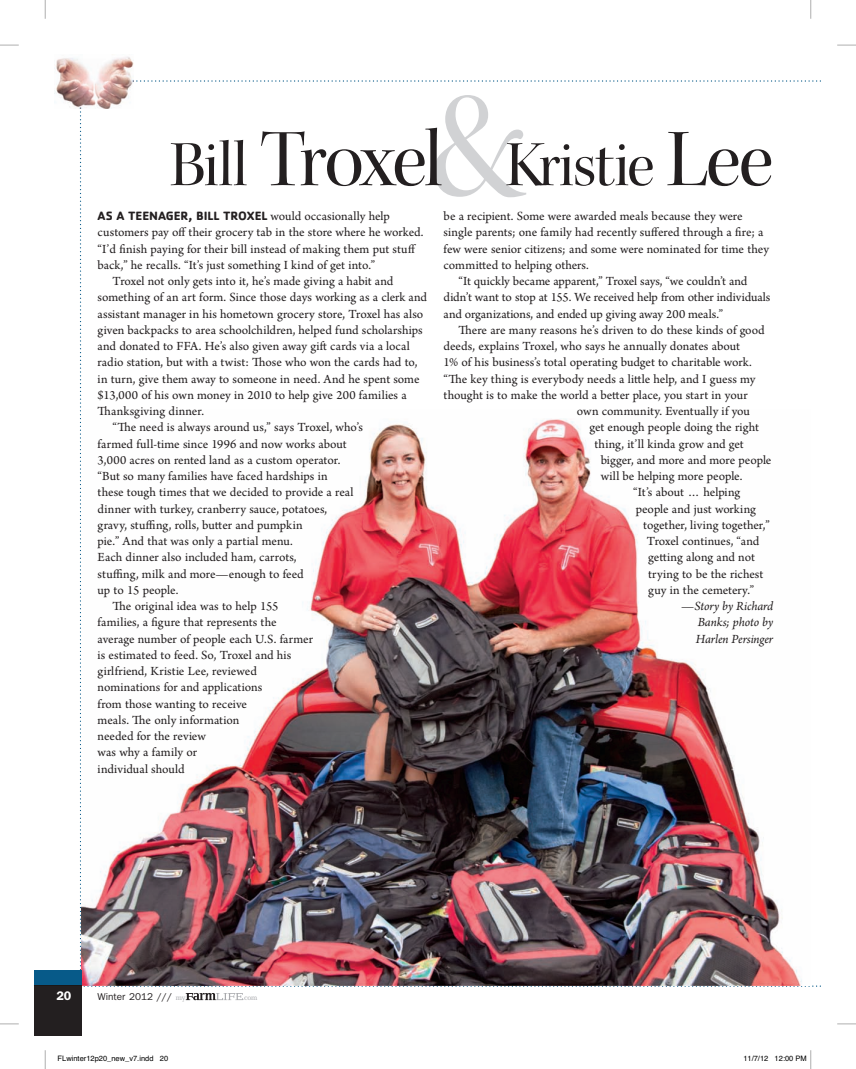
<style>
.page{position:relative;width:856px;height:1069px;background:#fff}
.page>*{position:absolute;margin:0;border:0;box-sizing:border-box;transform-origin:0 0}
.t1{font:157.75px "Kepler Std Disp";color:#d1d2d4}
.t2{font:65px "Kepler Std Disp";letter-spacing:-.02em;color:#231f20}
.t3{font:13.12px "Arno Pro";color:#231f20}
.t4{font:italic 13.12px/16.2px "Arno Pro";letter-spacing:-.01em;color:#231f20;text-align:justify}
.t5{font:13.12px "Arno Pro";letter-spacing:.02em;color:#231f20}
.t6{font:700 12.5px "Cachet";letter-spacing:-.01em;color:#231f20}
.t7{font:600 12.5px "ITC Franklin Gothic Std";color:#fff}
.t8{font:10px "ITC Franklin Gothic Std";color:#231f20}
.t9{font:7.5px "Helvetica";color:#000}
.t10{font:7.12px "Candida Std";color:#a8a9ad}
.s1{font-size:82.5px}
.s2{font-family:"Arno Pro";font-weight:400;font-size:13.12px}
.s3{font-family:"Candida Std";font-size:7.12px;color:#a8a9ad}
</style>
<div class="page">
<img style="left:54px;top:56px;width:79px;height:24px">
<div style="left:34px;top:985px;width:47px;height:50px;background:#231f20"></div>
<svg style="left:186px;top:993px;width:57px;height:7px"></svg>
<svg style="left:0;top:44px;width:19px;height:2px"></svg>
<svg style="left:837px;top:44px;width:18px;height:2px"></svg>
<svg style="left:0;top:1023px;width:19px;height:2px"></svg>
<svg style="left:837px;top:1023px;width:18px;height:2px"></svg>
<svg style="left:44px;top:0;width:2px;height:19px"></svg>
<svg style="left:44px;top:1050px;width:2px;height:19px"></svg>
<svg style="left:810px;top:0;width:1px;height:19px"></svg>
<svg style="left:810px;top:1050px;width:1px;height:19px"></svg>
<img style="left:34px;top:80px;width:786px;height:907px">
<h1 class="t1" style="left:428px;top:48px;width:104px">&amp;</h1>
<h2 class="t2" style="left:170px;top:125px;width:604px">Bill <span class="s1">Troxel</span> Kristie <span class="s1">Lee</span></h2>
<p class="t6" style="left:98px;top:212px;width:294px">AS A TEENAGER, BILL TROXEL <span class="s2">would occasionally help</span></p>
<p class="t3" style="left:98px;top:227px;width:327px">customers pay off their grocery tab in the store where he worked.</p>
<p class="t3" style="left:98px;top:244px;width:319px">“I’d finish paying for their bill instead of making them put stuff</p>
<p class="t3" style="left:98px;top:260px;width:279px">back,” he recalls. “It’s just something I kind of get into.”</p>
<p class="t3" style="left:113px;top:276px;width:282px">Troxel not only gets into it, he’s made giving a habit and</p>
<p class="t3" style="left:98px;top:292px;width:331px">something of an art form. Since those days working as a clerk and</p>
<p class="t3" style="left:98px;top:309px;width:327px">assistant manager in his hometown grocery store, Troxel has also</p>
<p class="t3" style="left:98px;top:325px;width:326px">given backpacks to area schoolchildren, helped fund scholarships</p>
<p class="t3" style="left:98px;top:341px;width:313px">and donated to FFA. He’s also given away gif cards via a local</p>
<p class="t3" style="left:98px;top:357px;width:321px">radio station, but with a twist: Tose who won the cards had to,</p>
<p class="t3" style="left:98px;top:374px;width:323px">in turn, give them away to someone in need. And he spent some</p>
<p class="t3" style="left:98px;top:390px;width:310px">$13,000 of his own money in 2010 to help give 200 families a</p>
<p class="t5" style="left:98px;top:406px;width:108px">Tanksgiving dinner.</p>
<p class="t3" style="left:113px;top:422px;width:252px">“Te need is always around us,” says Troxel, who’s</p>
<p class="t3" style="left:98px;top:439px;width:250px">farmed full-time since 1996 and now works about</p>
<p class="t3" style="left:98px;top:455px;width:244px">3,000 acres on rented land as a custom operator.</p>
<p class="t3" style="left:98px;top:471px;width:231px">“But so many families have faced hardships in</p>
<p class="t3" style="left:98px;top:487px;width:257px">these tough times that we decided to provide a real</p>
<p class="t3" style="left:98px;top:504px;width:231px">dinner with turkey, cranberry sauce, potatoes,</p>
<p class="t3" style="left:98px;top:520px;width:206px">gravy, stuffing, rolls, buter and pumpkin</p>
<p class="t3" style="left:98px;top:536px;width:196px">pie.” And that was only a partial menu.</p>
<p class="t3" style="left:98px;top:552px;width:200px">Each dinner also included ham, carrots,</p>
<p class="t3" style="left:98px;top:569px;width:207px">stuffing, milk and more—enough to feed</p>
<p class="t3" style="left:98px;top:585px;width:82px">up to 15 people.</p>
<p class="t3" style="left:113px;top:601px;width:167px">Te original idea was to help 155</p>
<p class="t3" style="left:98px;top:617px;width:180px">families, a figure that represents the</p>
<p class="t3" style="left:98px;top:634px;width:217px">average number of people each U.S. farmer</p>
<p class="t3" style="left:98px;top:650px;width:195px">is estimated to feed. So, Troxel and his</p>
<p class="t3" style="left:98px;top:666px;width:161px">girlfriend, Kristie Lee, reviewed</p>
<p class="t3" style="left:98px;top:682px;width:166px">nominations for and applications</p>
<p class="t3" style="left:98px;top:699px;width:151px">from those wanting to receive</p>
<p class="t3" style="left:98px;top:715px;width:143px">meals. Te only information</p>
<p class="t3" style="left:98px;top:731px;width:110px">needed for the review</p>
<p class="t3" style="left:98px;top:747px;width:101px">was why a family or</p>
<p class="t3" style="left:98px;top:764px;width:88px">individual should</p>
<p class="t3" style="left:443px;top:211px;width:300px">be a recipient. Some were awarded meals because they were</p>
<p class="t3" style="left:443px;top:227px;width:321px">single parents; one family had recently suffered through a fire; a</p>
<p class="t3" style="left:443px;top:244px;width:327px">few were senior citizens; and some were nominated for time they</p>
<p class="t3" style="left:443px;top:260px;width:147px">commited to helping others.</p>
<p class="t3" style="left:458px;top:276px;width:290px">“It quickly became apparent,” Troxel says, “we couldn’t and</p>
<p class="t3" style="left:443px;top:292px;width:328px">didn’t want to stop at 155. We received help from other individuals</p>
<p class="t3" style="left:443px;top:309px;width:281px">and organizations, and ended up giving away 200 meals.”</p>
<p class="t3" style="left:458px;top:325px;width:307px">Tere are many reasons he’s driven to do these kinds of good</p>
<p class="t3" style="left:443px;top:341px;width:297px">deeds, explains Troxel, who says he annually donates about</p>
<p class="t3" style="left:443px;top:357px;width:309px">1% of his business’s total operating budget to charitable work.</p>
<p class="t3" style="left:443px;top:374px;width:313px">“Te key thing is everybody needs a litle help, and I guess my</p>
<p class="t3" style="left:443px;top:390px;width:305px">thought is to make the world a beter place, you start in your</p>
<p class="t3" style="left:576px;top:406px;width:174px">own community. Eventually if you</p>
<p class="t3" style="left:589px;top:422px;width:171px">get enough people doing the right</p>
<p class="t3" style="left:594px;top:439px;width:151px">thing, it’ll kinda grow and get</p>
<p class="t3" style="left:600px;top:455px;width:172px">bigger, and more and more people</p>
<p class="t3" style="left:600px;top:471px;width:143px">will be helping more people.</p>
<p class="t3" style="left:633px;top:487px;width:109px">“It’s about … helping</p>
<p class="t3" style="left:635px;top:504px;width:122px">people and just working</p>
<p class="t3" style="left:642px;top:520px;width:128px">together, living together,”</p>
<p class="t3" style="left:646px;top:536px;width:114px">Troxel continues, “and</p>
<p class="t3" style="left:647px;top:552px;width:108px">geting along and not</p>
<p class="t3" style="left:647px;top:569px;width:117px">trying to be the richest</p>
<p class="t3" style="left:647px;top:585px;width:107px">guy in the cemetery.”</p>
<p class="t4" style="left:695px;top:599px;width:79px;text-indent:-15px">—Story by Richard Banks; photo by Harlen Persinger</p>
<p class="t7" style="left:56px;top:988px;width:16px">20</p>
<p class="t8" style="left:98px;top:991px;width:90px">Winter 2012 /// <span class="s3">my</span></p>
<p class="t10" style="left:243px;top:993px;width:16px">.com</p>
<p class="t9" style="left:58px;top:1056px;width:112px">FLwinter12p20_new_v7.indd 20</p>
<p class="t9" style="left:743px;top:1056px;width:65px">11/7/12 12:00 PM</p>
</div>
